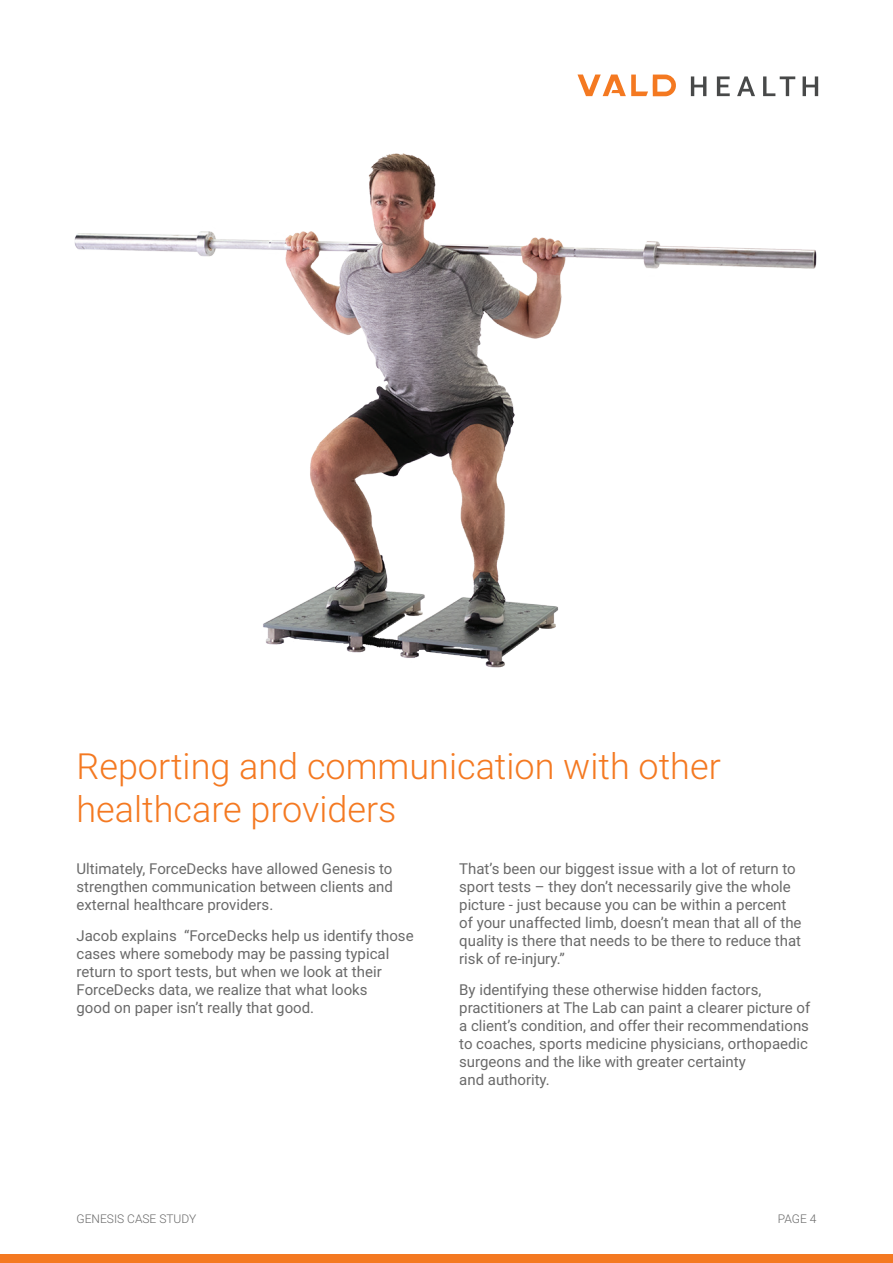
<style>
.page{position:relative;width:893px;height:1263px;background:#fff}
.page>*{position:absolute;margin:0;border:0;box-sizing:border-box;transform-origin:0 0}
.t1{font:300 36px/43.2px "Roboto";color:#f47921}
.t2{font:15px/18px "Roboto";color:#696969}
.t3{font:300 12px "Roboto";color:#696969}
</style>
<div class="page">
<div style="left:0;top:1254px;width:893px;height:9px;background:#f47921"></div>
<svg style="left:577px;top:75px;width:99px;height:12px"></svg>
<svg style="left:691px;top:76px;width:15px;height:11px"></svg>
<svg style="left:717px;top:76px;width:13px;height:11px"></svg>
<svg style="left:740px;top:76px;width:12px;height:11px"></svg>
<svg style="left:763px;top:76px;width:32px;height:11px"></svg>
<svg style="left:803px;top:76px;width:15px;height:11px"></svg>
<img style="left:74px;top:87px;width:745px;height:581px">
<h1 class="t1" style="left:77px;top:743px;width:646px">Reporting and communication with other healthcare providers</h1>
<p class="t2" style="left:459px;top:859px;width:344px">That’s been our biggest issue with a lot of return to sport tests – they don’t necessarily give the whole picture - just because you can be within a percent of your unaffected limb, doesn’t mean that all of the quality is there that needs to be there to reduce that risk of re-injury.”</p>
<p class="t2" style="left:459px;top:980px;width:352px">By identifying these otherwise hidden factors, practitioners at The Lab can paint a clearer picture of a client’s condition, and offer their recommendations to coaches, sports medicine physicians, orthopaedic surgeons and the like with greater certainty<br>and authority.</p>
<p class="t2" style="left:77px;top:859px;width:318px;text-align:justify">Ultimately, ForceDecks have allowed Genesis to strengthen communication between clients and external healthcare providers.</p>
<p class="t2" style="left:77px;top:926px;width:339px">Jacob explains “ForceDecks help us identify those cases where somebody may be passing typical return to sport tests, but when we look at their ForceDecks data, we realize that what looks<br>good on paper isn’t really that good.</p>
<p class="t3" style="left:77px;top:1210px;width:121px">GENESIS CASE STUDY</p>
<p class="t3" style="left:778px;top:1210px;width:40px">PAGE 4</p>
</div>
